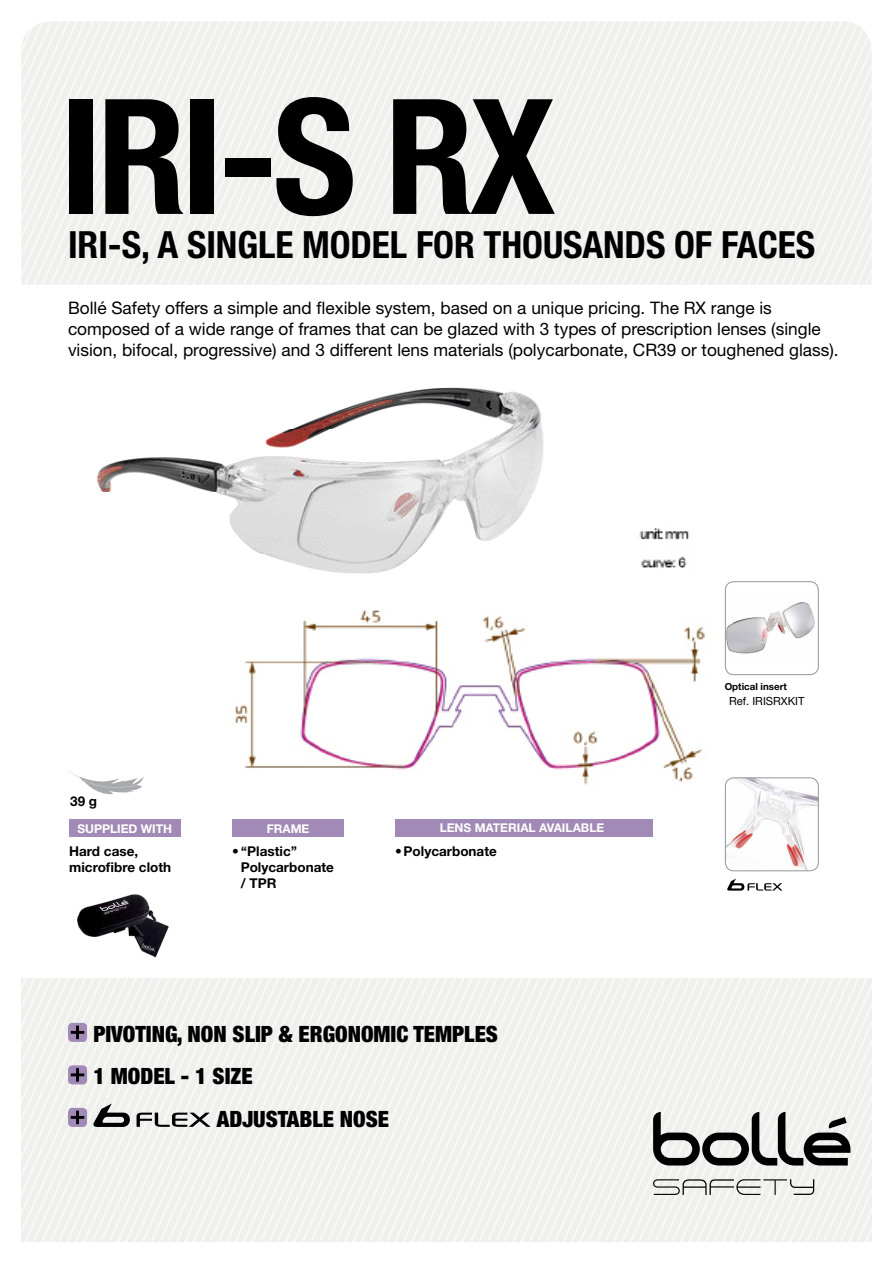
<style>
.page{position:relative;width:893px;height:1263px;background:#fff}
.page>*{position:absolute;margin:0;border:0;box-sizing:border-box;transform-origin:0 0}
.t1{font:700 condensed 160.5px "Helvetica Neue LT Std";color:#000}
.t2{font:700 condensed 37.5px "Helvetica Neue LT Std";letter-spacing:-.005em;color:#000}
.t3{font:900 condensed 22.5px "Helvetica Neue LT Std";color:#000}
.t4{font:17.25px/20.7px "Helvetica Neue LT Std";color:#000}
.t5{font:700 13.5px/16.2px "Helvetica Neue LT Std";color:#000}
.t6{font:700 12px "Helvetica Neue LT Std";color:#fff}
.t7{font:11.25px "Helvetica Neue LT Std";color:#000}
.t8{font:700 9.75px "Helvetica Neue LT Std";color:#000}
.s1{font-weight:100;font-stretch:condensed}
</style>
<div class="page">
<img style="left:235px;top:528px;width:494px;height:304px">
<img style="left:97px;top:387px;width:482px;height:219px">
<svg style="left:69px;top:770px;width:75px;height:24px"></svg>
<div style="left:69px;top:819px;width:111px;height:18px;background:#a18ab5"></div>
<div style="left:232px;top:819px;width:111px;height:18px;background:#a18ab5"></div>
<div style="left:395px;top:819px;width:258px;height:18px;background:#a18ab5"></div>
<svg style="left:653px;top:1112px;width:197px;height:53px"></svg>
<svg style="left:653px;top:1179px;width:161px;height:16px"></svg>
<img style="left:77px;top:894px;width:92px;height:64px">
<svg style="left:727px;top:878px;width:55px;height:13px"></svg>
<img style="left:725px;top:778px;width:93px;height:93px">
<div style="left:725px;top:778px;width:93px;height:93px;border:1px solid #939598;border-radius:9px"></div>
<div style="left:725px;top:582px;width:93px;height:93px;background:#fff;border-radius:9px"></div>
<img style="left:727px;top:602px;width:88px;height:52px">
<div style="left:725px;top:581px;width:93px;height:94px;border:1px solid #939598;border-radius:9px"></div>
<div style="left:68px;top:1023px;width:19px;height:19px;background:#a18ab5;border-radius:4px"></div>
<svg style="left:71px;top:1025px;width:13px;height:14px"></svg>
<div style="left:68px;top:1065px;width:19px;height:19px;background:#a18ab5;border-radius:4px"></div>
<svg style="left:71px;top:1068px;width:13px;height:14px"></svg>
<div style="left:68px;top:1108px;width:19px;height:19px;background:#a18ab5;border-radius:4px"></div>
<svg style="left:71px;top:1110px;width:13px;height:14px"></svg>
<svg style="left:93px;top:1103px;width:118px;height:24px"></svg>
<h1 class="t1" style="left:61px;top:60px;width:496px">IRI-S RX</h1>
<h2 class="t2" style="left:68px;top:222px;width:749px">IRI-S, A SINGLE MODEL FOR THOUSANDS OF FACES</h2>
<p class="t4" style="left:68px;top:297px;width:772px">Bollé Safety offers a simple and flexible system, based on a unique pricing. The RX range is composed of a wide range of frames that can be glazed with 3 types of prescription lenses (single vision, bifocal, progressive) and 3 different lens materials (polycarbonate, CR39 or toughened glass).</p>
<p class="t8" style="left:725px;top:680px;width:64px">Optical insert</p>
<p class="t5" style="left:70px;top:793px;width:29px">39 g</p>
<p class="t6" style="left:77px;top:821px;width:96px">SUPPLIED WITH</p>
<p class="t5" style="left:69px;top:843px;width:103px">Hard case, microfibre cloth</p>
<p class="t6" style="left:267px;top:821px;width:44px">FRAME</p>
<p class="t6" style="left:440px;top:821px;width:166px">LENS MATERIAL AVAILABLE</p>
<p class="t5" style="left:395px;top:843px;width:103px"><span class="s1">•</span>Polycarbonate</p>
<p class="t5" style="left:241px;top:843px;width:95px;text-indent:-9px"><span class="s1">•</span> ‘‘Plastic’’<br>Polycarbonate / TPR</p>
<h3 class="t3" style="left:93px;top:1020px;width:406px">PIVOTING, NON SLIP &amp; ERGONOMIC TEMPLES</h3>
<h3 class="t3" style="left:93px;top:1062px;width:161px">1 MODEL - 1 SIZE</h3>
<h3 class="t3" style="left:217px;top:1105px;width:174px">ADJUSTABLE NOSE</h3>
<p class="t7" style="left:729px;top:694px;width:77px">Ref. IRISRXKIT</p>
</div>
